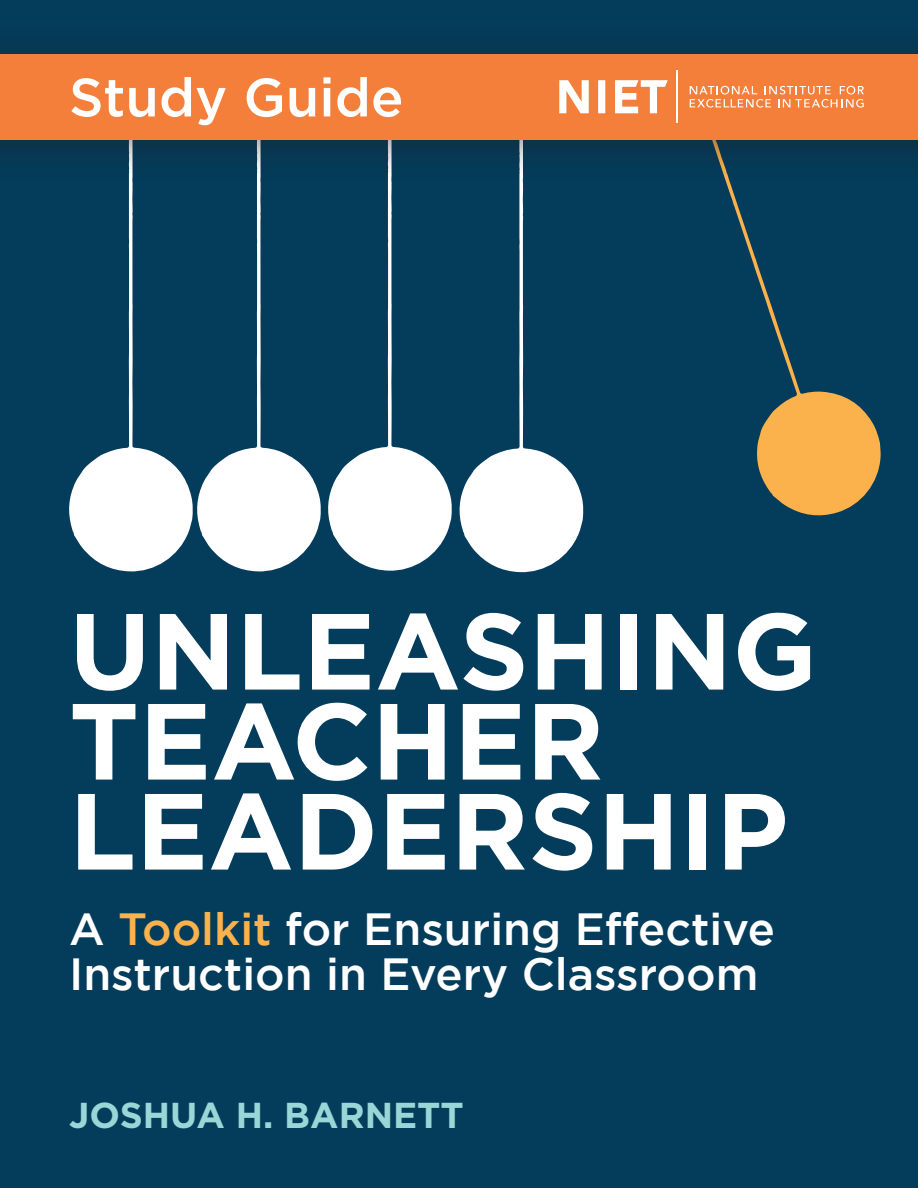
<style>
.page{position:relative;width:918px;height:1188px;background:#043c5b}
.page>*{position:absolute;margin:0;border:0;box-sizing:border-box;transform-origin:0 0}
.t1{font:700 108px/90px "Gotham";color:#fff}
.t2{font:500 54px "Gotham";color:#fff}
.t3{font:500 45px/45px "Gotham";color:#fff}
.t4{font:700 36px "Gotham";color:#99d6d7}
.s1{color:#fbb24c}
</style>
<div class="page">
<svg style="left:197px;top:184px;width:124px;height:388px"></svg>
<svg style="left:69px;top:184px;width:124px;height:388px"></svg>
<svg style="left:328px;top:184px;width:124px;height:387px"></svg>
<svg style="left:459px;top:184px;width:125px;height:389px"></svg>
<svg style="left:726px;top:184px;width:155px;height:332px"></svg>
<div style="left:0;top:23px;width:918px;height:161px;background:#063a56"></div>
<div style="left:0;top:54px;width:918px;height:86px;background:#f47f3a"></div>
<svg style="left:559px;top:80px;width:109px;height:34px"></svg>
<hr style="left:676px;top:70px;width:1px;height:53px;background:#fff">
<svg style="left:690px;top:86px;width:174px;height:22px"></svg>
<p class="t2" style="left:69px;top:67px;width:336px">Study Guide</p>
<p class="t1" style="left:69px;top:604px;width:749px">UNLEASHING</p>
<p class="t1" style="left:69px;top:694px;width:721px">TEACHER<br>LEADERSHIP</p>
<p class="t3" style="left:69px;top:905px;width:707px">A <span class="s1">Toolkit</span> for Ensuring Effective<br>Instruction in Every Classroom</p>
<p class="t4" style="left:69px;top:1094px;width:396px">JOSHUA H. BARNETT</p>
</div>
